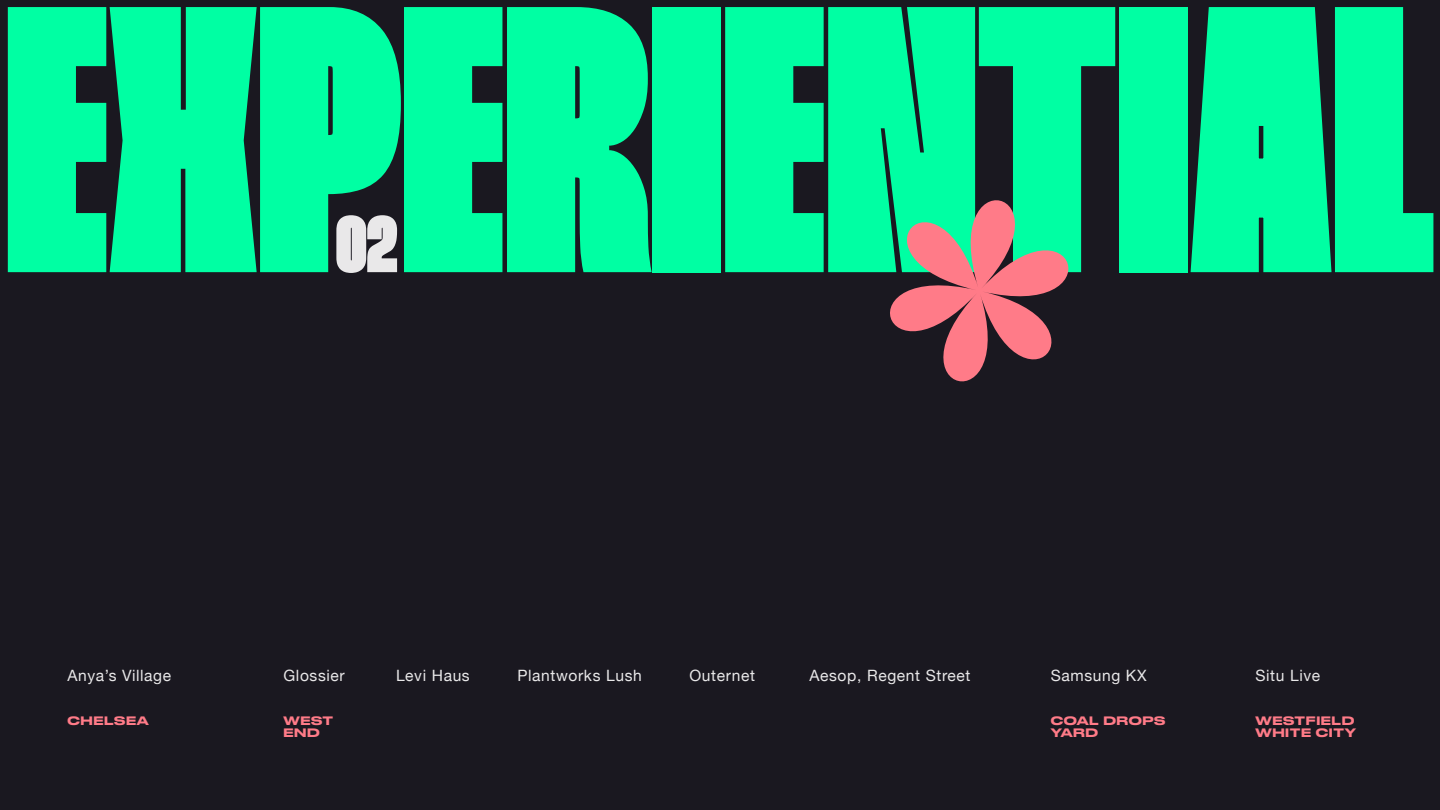
<style>
.page{position:relative;width:1440px;height:810px;background:#1a1820}
.page>*{position:absolute;margin:0;border:0;box-sizing:border-box;transform-origin:0 0}
.t1{font:900 378.75px "Thunder";color:#00ffa3}
.t2{font:900 80.18px "Thunder";color:#e9e8e9}
.t3{font:15.6px "Helvetica Neue";letter-spacing:.04em;color:#e9e8e9}
.t4{font:500 11.48px/12.3px "Druk Wide";letter-spacing:.05em;color:#ff7b88}
</style>
<div class="page">
<svg style="left:890px;top:200px;width:179px;height:182px"></svg>
<p class="t1" style="left:6px;top:-68px;width:1431px">EXPERIENTIAL</p>
<p class="t2" style="left:336px;top:200px;width:63px">02</p>
<p class="t3" style="left:68px;top:664px;width:105px">Anya’s Village</p>
<p class="t3" style="left:284px;top:664px;width:63px">Glossier</p>
<p class="t3" style="left:396px;top:664px;width:75px">Levi Haus</p>
<p class="t3" style="left:517px;top:664px;width:126px">Plantworks Lush</p>
<p class="t4" style="left:284px;top:713px;width:51px">WEST<br>END</p>
<p class="t4" style="left:68px;top:713px;width:83px">CHELSEA</p>
<p class="t3" style="left:690px;top:664px;width:67px">Outernet</p>
<p class="t3" style="left:810px;top:664px;width:162px">Aesop, Regent Street</p>
<p class="t3" style="left:1051px;top:664px;width:97px">Samsung KX</p>
<p class="t3" style="left:1256px;top:664px;width:66px">Situ Live</p>
<p class="t4" style="left:1051px;top:713px;width:116px">COAL DROPS<br>YARD</p>
<p class="t4" style="left:1256px;top:713px;width:102px">WESTFIELD<br>WHITE CITY</p>
</div>
